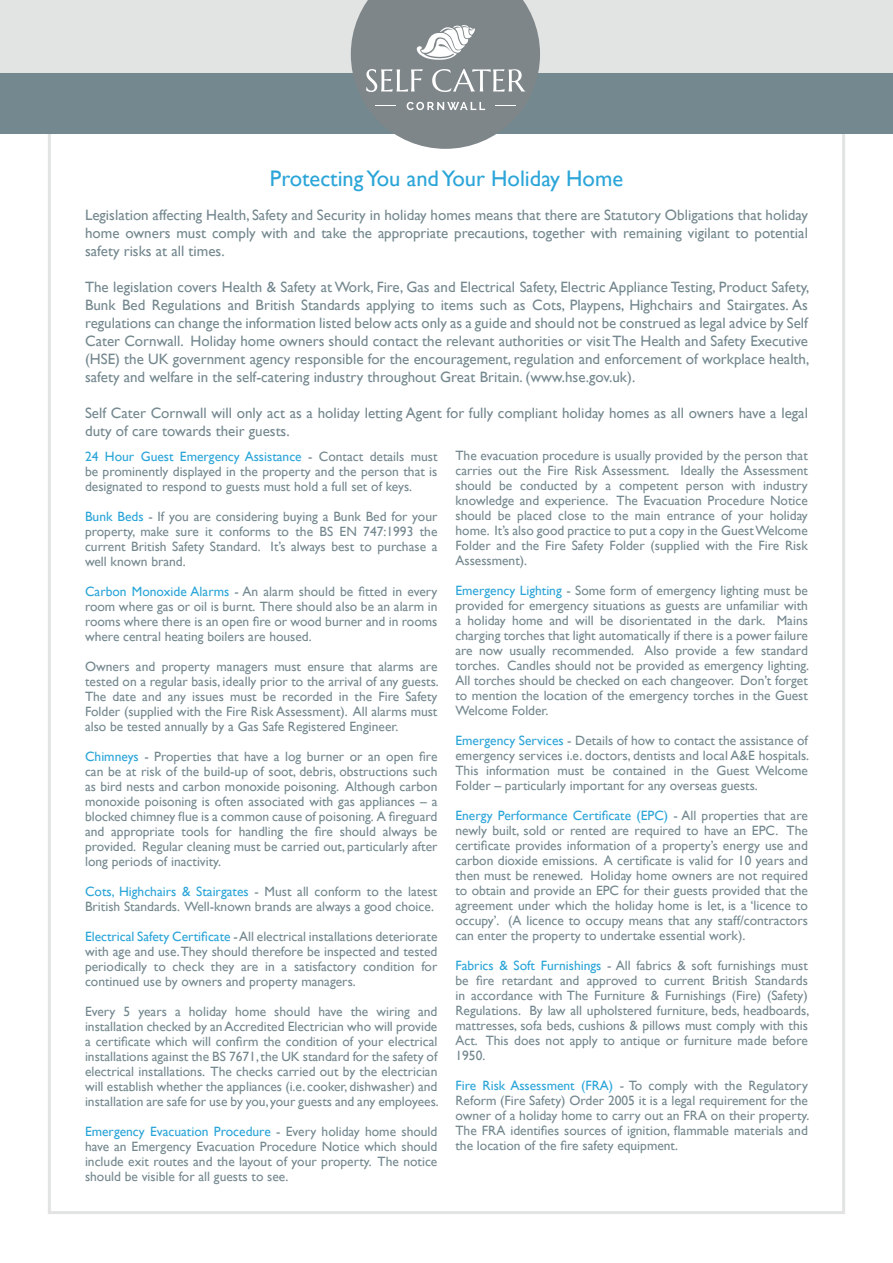
<style>
.page{position:relative;width:893px;height:1263px;background:#fff}
.page>*{position:absolute;margin:0;border:0;box-sizing:border-box;transform-origin:0 0}
.t1{font:22.5px "Gill Sans";color:#2ba5d8}
.t2{font:15px/18px "Gill Sans";color:#74888f;text-align:justify}
.t3{font:13.5px/15px "Gill Sans";color:#74888f;text-align:justify}
.s1{color:#2ba5d8}
</style>
<div class="page">
<div style="left:48px;top:130px;width:797px;height:1084px;background:#fff;border:3px solid #e2e4e4"></div>
<div style="left:0;top:68px;width:893px;height:66px;background:#74888f"></div>
<div style="left:0;top:0;width:893px;height:72px;background:#e2e4e4"></div>
<svg style="left:351px;top:0;width:189px;height:149px"></svg>
<p class="t1" style="left:270px;top:165px;width:355px">Protecting You and Your Holiday Home</p>
<p class="t2" style="left:85px;top:206px;width:724px">Legislation affecting Health, Safety and Security in holiday homes means that there are Statutory Obligations that holiday home owners must comply with and take the appropriate precautions, together with remaining vigilant to potential safety risks at all times.</p>
<p class="t2" style="left:85px;top:278px;width:726px">The legislation covers Health &amp; Safety at Work, Fire, Gas and Electrical Safety, Electric Appliance Testing, Product Safety, Bunk Bed Regulations and British Standards applying to items such as Cots, Playpens, Highchairs and Stairgates. As regulations can change the information listed below acts only as a guide and should not be construed as legal advice by Self Cater Cornwall. Holiday home owners should contact the relevant authorities or visit The Health and Safety Executive (HSE) the UK government agency responsible for the encouragement, regulation and enforcement of workplace health, safety and welfare in the self-catering industry throughout Great Britain. (www.hse.gov.uk).</p>
<p class="t2" style="left:85px;top:404px;width:724px">Self Cater Cornwall will only act as a holiday letting Agent for fully compliant holiday homes as all owners have a legal duty of care towards their guests.</p>
<p class="t3" style="left:85px;top:449px;width:354px"><span class="s1">24 Hour Guest Emergency Assistance</span> - Contact details must be prominently displayed in the property and the person that is designated to respond to guests must hold a full set of keys.</p>
<p class="t3" style="left:85px;top:509px;width:354px"><span class="s1">Bunk Beds</span> - If you are considering buying a Bunk Bed for your property, make sure it conforms to the BS EN 747:1993 the current British Safety Standard. It’s always best to purchase a well known brand.</p>
<p class="t3" style="left:85px;top:584px;width:354px"><span class="s1">Carbon Monoxide Alarms</span> - An alarm should be fitted in every room where gas or oil is burnt. There should also be an alarm in rooms where there is an open fire or wood burner and in rooms where central heating boilers are housed.</p>
<p class="t3" style="left:85px;top:659px;width:355px">Owners and property managers must ensure that alarms are tested on a regular basis, ideally prior to the arrival of any guests.<br>The date and any issues must be recorded in the Fire Safety Folder (supplied with the Fire Risk Assessment). All alarms must also be tested annually by a Gas Safe Registered Engineer.</p>
<p class="t3" style="left:85px;top:749px;width:354px"><span class="s1">Chimneys</span> - Properties that have a log burner or an open fire can be at risk of the build-up of soot, debris, obstructions such as bird nests and carbon monoxide poisoning. Although carbon monoxide poisoning is often associated with gas appliances – a blocked chimney flue is a common cause of poisoning. A fireguard and appropriate tools for handling the fire should always be provided. Regular cleaning must be carried out, particularly after long periods of inactivity.</p>
<p class="t3" style="left:85px;top:884px;width:354px"><span class="s1">Cots, Highchairs &amp; Stairgates</span> - Must all conform to the latest<br>British Standards. Well-known brands are always a good choice.</p>
<p class="t3" style="left:85px;top:929px;width:354px"><span class="s1">Electrical Safety Certificate</span> - All electrical installations deteriorate with age and use. They should therefore be inspected and tested periodically to check they are in a satisfactory condition for continued use by owners and property managers.</p>
<p class="t3" style="left:85px;top:1004px;width:355px">Every 5 years a holiday home should have the wiring and installation checked by an Accredited Electrician who will provide a certificate which will confirm the condition of your electrical installations against the BS 7671, the UK standard for the safety of electrical installations. The checks carried out by the electrician will establish whether the appliances (i.e. cooker, dishwasher) and installation are safe for use by you, your guests and any employees.</p>
<p class="t3" style="left:85px;top:1124px;width:354px"><span class="s1">Emergency Evacuation Procedure</span> - Every holiday home should have an Emergency Evacuation Procedure Notice which should include exit routes and the layout of your property. The notice should be visible for all guests to see.</p>
<p class="t3" style="left:455px;top:449px;width:354px">The evacuation procedure is usually provided by the person that carries out the Fire Risk Assessment. Ideally the Assessment should be conducted by a competent person with industry knowledge and experience. The Evacuation Procedure Notice should be placed close to the main entrance of your holiday home. It’s also good practice to put a copy in the Guest Welcome Folder and the Fire Safety Folder (supplied with the Fire Risk Assessment).</p>
<p class="t3" style="left:455px;top:584px;width:355px"><span class="s1">Emergency Lighting</span> - Some form of emergency lighting must be provided for emergency situations as guests are unfamiliar with a holiday home and will be disorientated in the dark. Mains charging torches that light automatically if there is a power failure are now usually recommended. Also provide a few standard torches. Candles should not be provided as emergency lighting.<br>All torches should be checked on each changeover. Don’t forget to mention the location of the emergency torches in the Guest Welcome Folder.</p>
<p class="t3" style="left:455px;top:734px;width:355px"><span class="s1">Emergency Services</span> - Details of how to contact the assistance of emergency services i.e. doctors, dentists and local A&amp;E hospitals.<br>This information must be contained in the Guest Welcome Folder – particularly important for any overseas guests.</p>
<p class="t3" style="left:455px;top:809px;width:354px"><span class="s1">Energy Performance Certificate (EPC)</span> - All properties that are newly built, sold or rented are required to have an EPC. The certificate provides information of a property’s energy use and carbon dioxide emissions. A certificate is valid for 10 years and then must be renewed. Holiday home owners are not required to obtain and provide an EPC for their guests provided that the agreement under which the holiday home is let, is a ‘licence to occupy’. (A licence to occupy means that any staff/contractors can enter the property to undertake essential work).</p>
<p class="t3" style="left:455px;top:959px;width:355px"><span class="s1">Fabrics &amp; Soft Furnishings</span> - All fabrics &amp; soft furnishings must be fire retardant and approved to current British Standards in accordance with The Furniture &amp; Furnishings (Fire) (Safety)<br>Regulations. By law all upholstered furniture, beds, headboards, mattresses, sofa beds, cushions &amp; pillows must comply with this Act. This does not apply to antique or furniture made before 1950.</p>
<p class="t3" style="left:455px;top:1079px;width:355px"><span class="s1">Fire Risk Assessment (FRA)</span> - To comply with the Regulatory Reform (Fire Safety) Order 2005 it is a legal requirement for the owner of a holiday home to carry out an FRA on their property.<br>The FRA identifies sources of ignition, flammable materials and the location of the fire safety equipment.</p>
</div>
